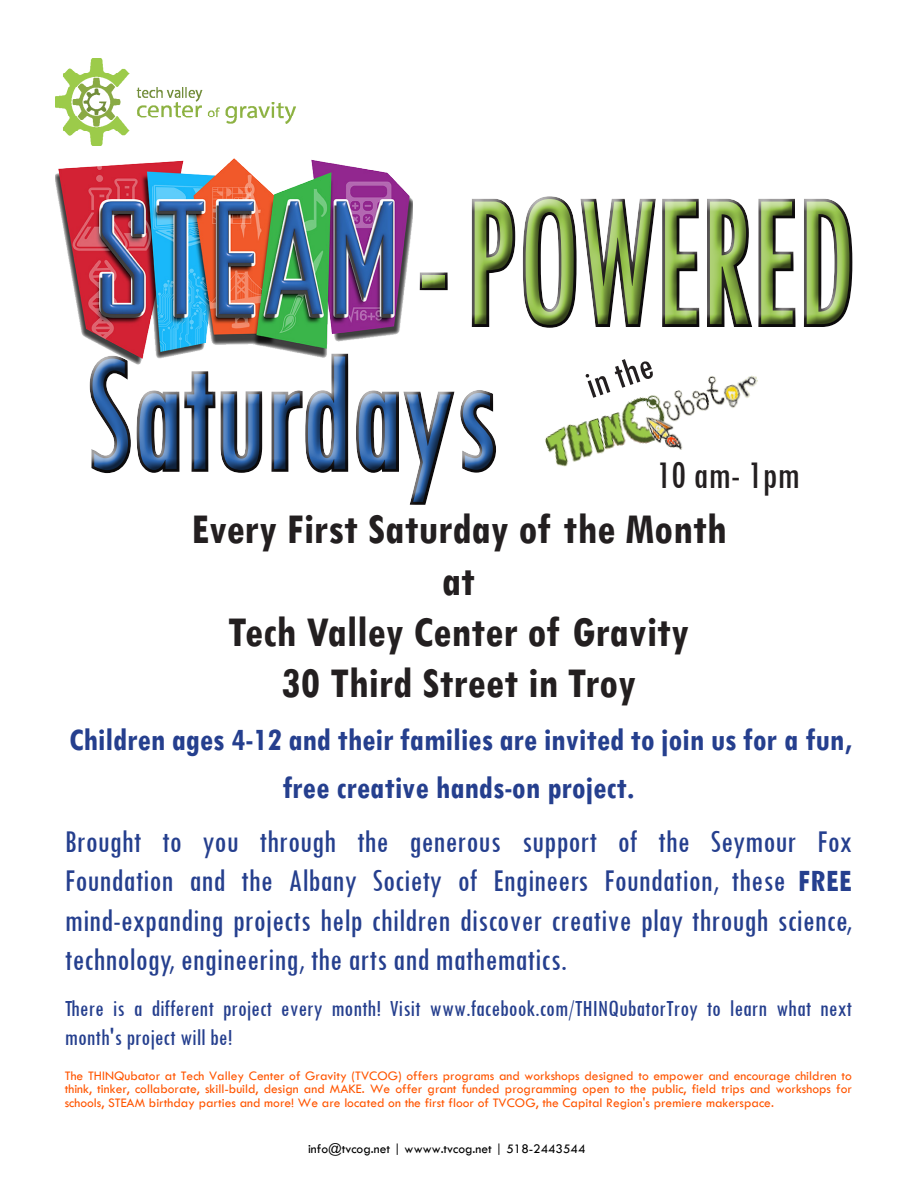
<style>
.page{position:relative;width:918px;height:1188px;background:#fff}
.page>*{position:absolute;margin:0;border:0;box-sizing:border-box;transform-origin:0 0}
.t1{font:condensed 196.95px "Tw Cen";color:#97c44d;scale:.71 1}
.t2{font:condensed 174.6px "Tw Cen";color:#2c66b1;scale:.8 1}
.t3{font:700 condensed 45px/51px "Tw Cen";color:#231f20;text-align:center}
.t4{font:condensed 40.8px "Tw Cen";color:#231f20}
.t5{font:condensed 33px/39.6px "Tw Cen";color:#253f8e;text-align:justify}
.t6{font:700 condensed 33px/48.8px "Tw Cen";color:#253f8e;text-align:center}
.t7{font:condensed 24px/28.8px "Tw Cen";color:#253f8e}
.t8{font:13.5px/13.5px "Tw Cen";color:#f50;text-align:justify}
.t9{font:13.5px "Tw Cen";color:#000}
.s1{font-weight:700}
</style>
<div class="page">
<img style="left:56px;top:159px;width:350px;height:181px">
<img style="left:56px;top:59px;width:240px;height:86px">
<div style="left:409px;top:199px;width:457px;height:142px;background:#231f20;opacity:.75"></div>
<div style="left:77px;top:340px;width:427px;height:173px;background:#fff;opacity:.75"></div>
<div style="left:81px;top:344px;width:428px;height:174px;background:#231f20;opacity:.75"></div>
<img style="left:545px;top:375px;width:213px;height:92px">
<h1 class="t1" style="left:417px;top:143px;width:619px">-POWERED</h1>
<h2 class="t2" style="left:87px;top:309px;width:515px">Saturdays</h2>
<h3 class="t4" style="left:579px;top:363px;width:71px;rotate:-19deg">in the</h3>
<h3 class="t3" style="left:191px;top:502px;width:537px">Every First Saturday of the Month</h3>
<h3 class="t4" style="left:656px;top:450px;width:145px">10 am- 1pm</h3>
<h3 class="t3" style="left:228px;top:554px;width:463px">at<br>Tech Valley Center of Gravity<br>30 Third Street in Troy</h3>
<h3 class="t6" style="left:69px;top:714px;width:784px">Children ages 4-12 and their families are invited to join us for a fun, free creative hands-on project.</h3>
<p class="t5" style="left:65px;top:821px;width:789px">Brought to you through the generous support of the Seymour Fox Foundation and the Albany Society of Engineers Foundation, these <span class="s1">FREE </span>mind-expanding projects help children discover creative play through science, technology, engineering, the arts and mathematics.</p>
<h3 class="t7" style="left:65px;top:994px;width:789px">There is a different project every month! Visit www.facebook.com/THINQubatorTroy to learn what next month's project will be!</h3>
<p class="t8" style="left:65px;top:1069px;width:789px">The THINQubator at Tech Valley Center of Gravity (TVCOG) offers programs and workshops designed to empower and encourage children to think, tinker, collaborate, skill-build, design and MAKE. We offer grant funded programming open to the public, field trips and workshops for schools, STEAM birthday parties and more! We are located on the first floor of TVCOG, the Capital Region's premiere makerspace.</p>
<p class="t9" style="left:308px;top:1141px;width:279px">info@tvcog.net | wwww.tvcog.net | 518-2443544</p>
</div>
